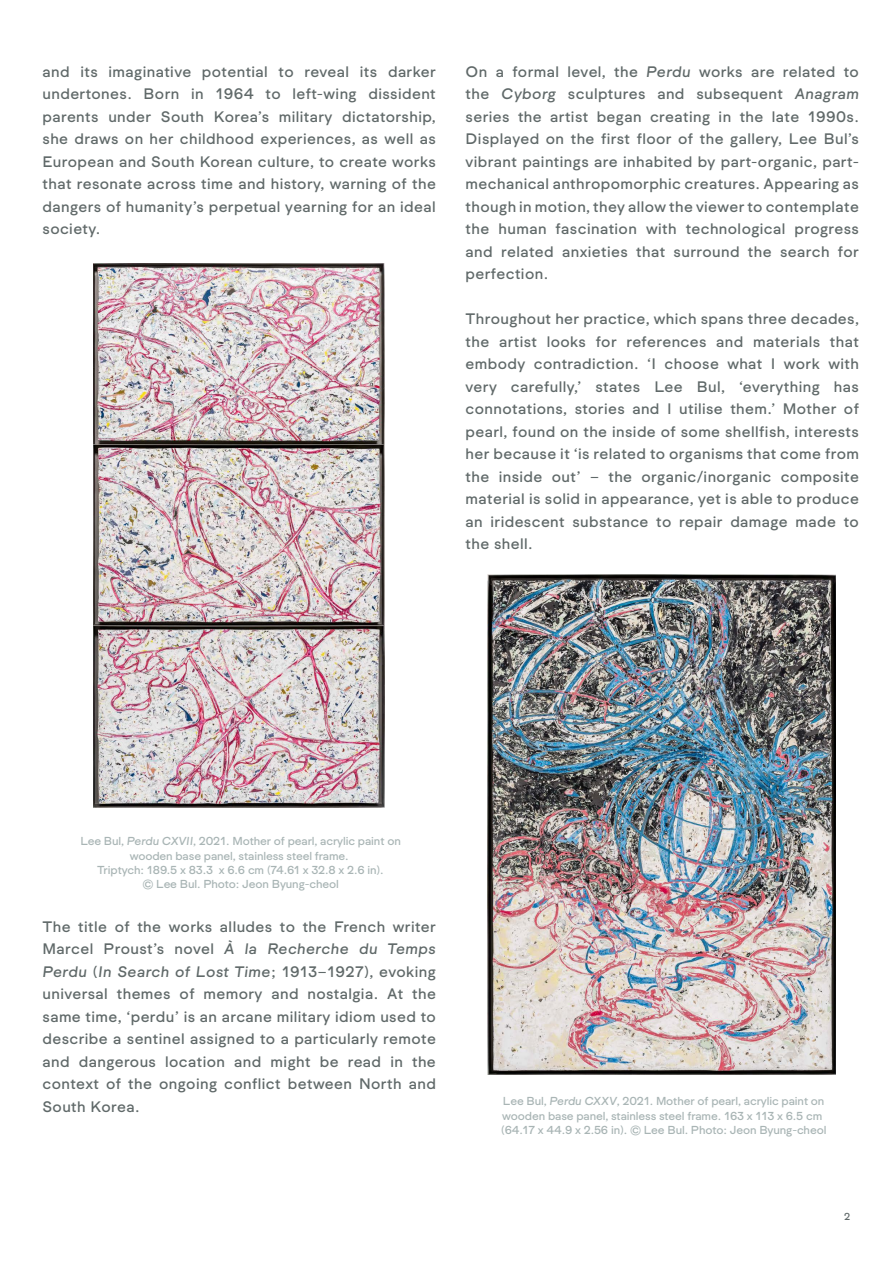
<style>
.page{position:relative;width:893px;height:1263px;background:#fff}
.page>*{position:absolute;margin:0;border:0;box-sizing:border-box;transform-origin:0 0}
.t1{font:15.75px/22.5px "Formale Grotesque N3";letter-spacing:.025em;color:#606969;text-align:justify}
.t2{font:15.75px "Formale Grotesque N3 It";letter-spacing:.025em;color:#606969}
.t3{font:12px/14.4px "Formale Grotesque N3";letter-spacing:-.01em;color:#a9b5b5;text-align:center}
.t4{font:10.5px "Formale Grotesque N3";color:#606969}
.s1{font-family:"Formale Grotesque N3 It"}
.s2{font-family:"Formale Grotesque N3"}
</style>
<div class="page">
<img style="left:487px;top:574px;width:348px;height:500px">
<img style="left:94px;top:264px;width:290px;height:543px">
<p class="t1" style="left:43px;top:60px;width:395px">and its imaginative potential to reveal its darker undertones. Born in 1964 to left-wing dissident parents under South Korea’s military dictatorship, she draws on her childhood experiences, as well as European and South Korean culture, to create works that resonate across time and history, warning of the dangers of humanity’s perpetual yearning for an ideal society.</p>
<p class="t1" style="left:466px;top:60px;width:395px">On a formal level, the <span class="s1">Perdu</span> works are related to the <span class="s1">Cyborg</span> sculptures and subsequent <span class="s1">Anagram </span>series the artist began creating in the late 1990s.<br>Displayed on the first floor of the gallery, Lee Bul’s vibrant paintings are inhabited by part-organic, part&shy;mechanical anthropomorphic creatures. Appearing as though in motion, they allow the viewer to contemplate the human fascination with technological progress and related anxieties that surround the search for perfection.</p>
<p class="t1" style="left:466px;top:308px;width:395px">Throughout her practice, which spans three decades, the artist looks for references and materials that embody contradiction. ‘I choose what I work with very carefully,’ states Lee Bul, ‘everything has connotations, stories and I utilise them.’ Mother of pearl, found on the inside of some shellfish, interests her because it ‘is related to organisms that come from the inside out’ – the organic/inorganic composite material is solid in appearance, yet is able to produce an iridescent substance to repair damage made to the shell.</p>
<p class="t3" style="left:80px;top:834px;width:322px">Lee Bul, <span class="s1">Perdu CXVII</span>, 2021. Mother of pearl, acrylic paint on wooden base panel, stainless steel frame.<br>Triptych: 189.5 x 83.3 x 6.6 cm (74.61 x 32.8 x 2.6 in).<br>© Lee Bul. Photo: Jeon Byung-cheol</p>
<p class="t1" style="left:43px;top:915px;width:395px">The title of the works alludes to the French writer<br>Marcel Proust’s novel <span class="s1">À la Recherche du Temps</span></p>
<p class="t2" style="left:43px;top:962px;width:395px">Perdu <span class="s2">(</span>In Search of Lost Time<span class="s2">; 1913–1927), evoking</span></p>
<p class="t1" style="left:43px;top:982px;width:395px">universal themes of memory and nostalgia. At the same time, ‘perdu’ is an arcane military idiom used to describe a sentinel assigned to a particularly remote and dangerous location and might be read in the context of the ongoing conflict between North and South Korea.</p>
<p class="t3" style="left:501px;top:1094px;width:327px;text-align:left">Lee Bul, <span class="s1">Perdu CXXV</span>, 2021. Mother of pearl, acrylic paint on wooden base panel, stainless steel frame. 163 x 113 x 6.5 cm (64.17 x 44.9 x 2.56 in). © Lee Bul. Photo: Jeon Byung-cheol</p>
<p class="t4" style="left:844px;top:1211px;width:8px">2</p>
</div>
